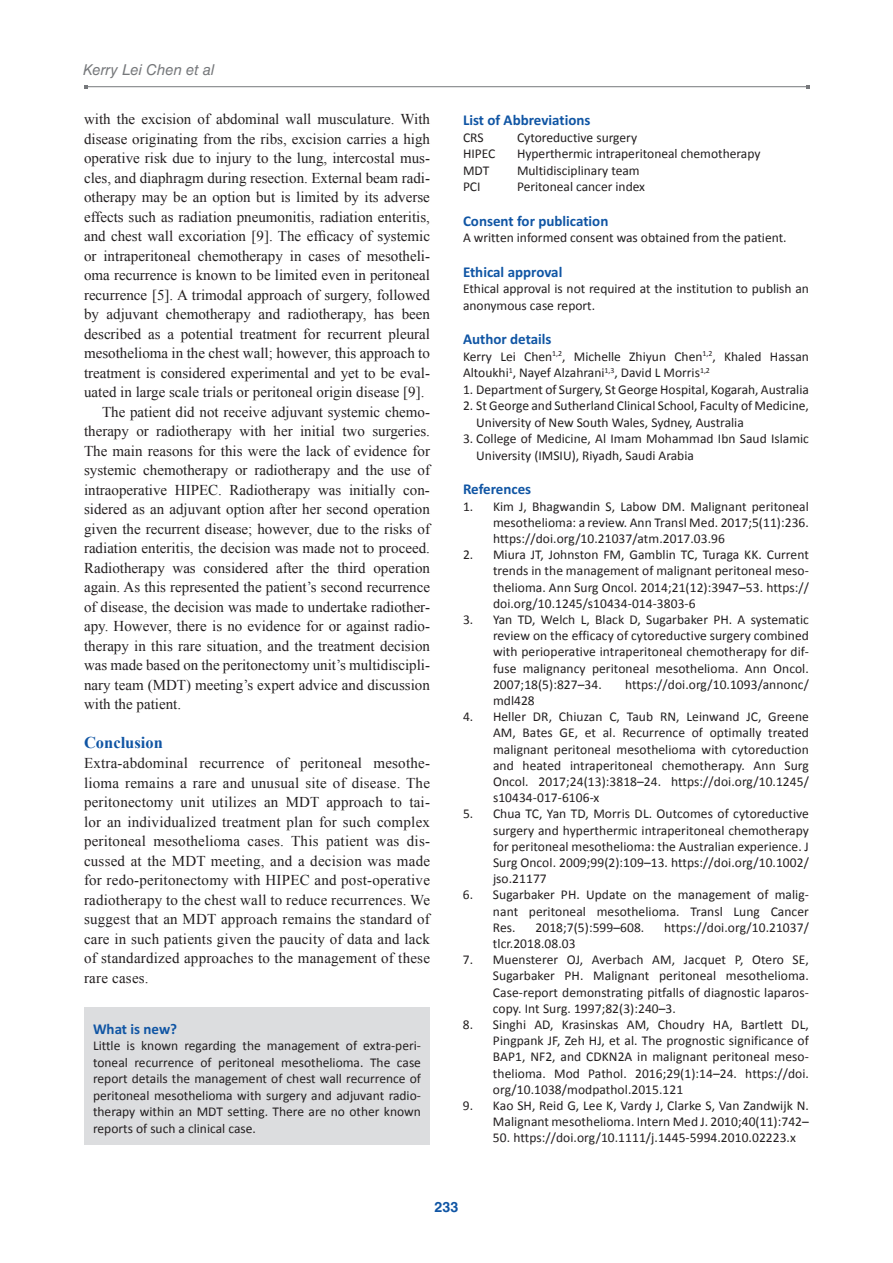
<style>
.page{position:relative;width:893px;height:1263px;background:#fff}
.page>*{position:absolute;margin:0;border:0;box-sizing:border-box;transform-origin:0 0}
.t1{font:700 16.5px "Times New Roman";color:#1055a4}
.t2{font:15px/19.5px "Times New Roman";color:#231f20;text-align:justify}
.t3{font:700 15px "Calibri";color:#1055a4}
.t4{font:italic 15px "Helvetica LT Std";color:#76787b}
.t5{font:700 14.25px "Helvetica LT Std";color:#1055a4}
.t6{font:13.5px/16.2px "Calibri";color:#231f20;text-align:justify}
</style>
<div class="page">
<hr style="left:86px;top:86px;width:721px;height:1px;background:#76787b">
<div style="left:84px;top:1007px;width:346px;height:138px;background:#dcdddf"></div>
<p class="t4" style="left:83px;top:61px;width:133px">Kerry Lei Chen et al</p>
<p class="t2" style="left:84px;top:109px;width:347px">with the excision of abdominal wall musculature. With</p>
<p class="t2" style="left:84px;top:129px;width:347px">disease originating from the ribs, excision carries a high</p>
<p class="t2" style="left:84px;top:148px;width:347px">operative risk due to injury to the lung, intercostal mus-</p>
<p class="t2" style="left:84px;top:168px;width:347px">cles, and diaphragm during resection. External beam radi-</p>
<p class="t2" style="left:84px;top:187px;width:347px">otherapy may be an option but is limited by its adverse</p>
<p class="t2" style="left:84px;top:207px;width:347px">effects such as radiation pneumonitis, radiation enteritis,</p>
<p class="t2" style="left:84px;top:226px;width:347px">and chest wall excoriation [9]. The efficacy of systemic</p>
<p class="t2" style="left:84px;top:246px;width:347px">or intraperitoneal chemotherapy in cases of mesotheli-</p>
<p class="t2" style="left:84px;top:265px;width:347px">oma recurrence is known to be limited even in peritoneal</p>
<p class="t2" style="left:84px;top:285px;width:347px">recurrence [5]. A trimodal approach of surgery, followed</p>
<p class="t2" style="left:84px;top:304px;width:347px">by adjuvant chemotherapy and radiotherapy, has been</p>
<p class="t2" style="left:84px;top:324px;width:347px">described as a potential treatment for recurrent pleural</p>
<p class="t2" style="left:84px;top:343px;width:347px">mesothelioma in the chest wall; however, this approach to</p>
<p class="t2" style="left:84px;top:363px;width:347px">treatment is considered experimental and yet to be eval-</p>
<p class="t2" style="left:84px;top:382px;width:342px">uated in large scale trials or peritoneal origin disease [9].</p>
<p class="t2" style="left:102px;top:402px;width:329px">The patient did not receive adjuvant systemic chemo-</p>
<p class="t2" style="left:84px;top:421px;width:347px">therapy or radiotherapy with her initial two surgeries.</p>
<p class="t2" style="left:84px;top:441px;width:347px">The main reasons for this were the lack of evidence for</p>
<p class="t2" style="left:84px;top:460px;width:347px">systemic chemotherapy or radiotherapy and the use of</p>
<p class="t2" style="left:84px;top:480px;width:347px">intraoperative HIPEC. Radiotherapy was initially con-</p>
<p class="t2" style="left:84px;top:499px;width:347px">sidered as an adjuvant option after her second operation</p>
<p class="t2" style="left:84px;top:519px;width:347px">given the recurrent disease; however, due to the risks of</p>
<p class="t2" style="left:84px;top:538px;width:347px">radiation enteritis, the decision was made not to proceed.</p>
<p class="t2" style="left:84px;top:558px;width:347px">Radiotherapy was considered after the third operation</p>
<p class="t2" style="left:84px;top:577px;width:347px">again. As this represented the patient’s second recurrence</p>
<p class="t2" style="left:84px;top:597px;width:347px">of disease, the decision was made to undertake radiother-</p>
<p class="t2" style="left:84px;top:616px;width:347px">apy. However, there is no evidence for or against radio-</p>
<p class="t2" style="left:84px;top:636px;width:347px">therapy in this rare situation, and the treatment decision</p>
<p class="t2" style="left:84px;top:655px;width:347px">was made based on the peritonectomy unit’s multidiscipli-</p>
<p class="t2" style="left:84px;top:675px;width:347px">nary team (MDT) meeting’s expert advice and discussion</p>
<p class="t2" style="left:84px;top:694px;width:99px">with the patient.</p>
<p class="t1" style="left:84px;top:731px;width:80px">Conclusion</p>
<p class="t2" style="left:84px;top:753px;width:348px">Extra-abdominal recurrence of peritoneal mesothe&shy;lioma remains a rare and unusual site of disease. The peritonectomy unit utilizes an MDT approach to tai&shy;lor an individualized treatment plan for such complex peritoneal mesothelioma cases. This patient was dis&shy;cussed at the MDT meeting, and a decision was made for redo-peritonectomy with HIPEC and post-operative radiotherapy to the chest wall to reduce recurrences. We suggest that an MDT approach remains the standard of care in such patients given the paucity of data and lack of standardized approaches to the management of these rare cases.</p>
<p class="t3" style="left:93px;top:1019px;width:86px">What is new?</p>
<p class="t6" style="left:93px;top:1037px;width:329px">Little is known regarding the management of extra-peri&shy;toneal recurrence of peritoneal mesothelioma. The case report details the management of chest wall recurrence of peritoneal mesothelioma with surgery and adjuvant radio&shy;therapy within an MDT setting. There are no other known reports of such a clinical case.</p>
<p class="t3" style="left:463px;top:111px;width:129px">List of Abbreviations</p>
<p class="t6" style="left:463px;top:129px;width:22px">CRS</p>
<p class="t6" style="left:517px;top:129px;width:122px">Cytoreductive surgery</p>
<p class="t6" style="left:463px;top:145px;width:34px">HIPEC</p>
<p class="t6" style="left:517px;top:145px;width:245px">Hyperthermic intraperitoneal chemotherapy</p>
<p class="t6" style="left:463px;top:162px;width:28px">MDT</p>
<p class="t6" style="left:517px;top:162px;width:124px">Multidisciplinary team</p>
<p class="t6" style="left:463px;top:178px;width:19px">PCI</p>
<p class="t6" style="left:517px;top:178px;width:130px">Peritoneal cancer index</p>
<p class="t3" style="left:463px;top:211px;width:147px">Consent for publication</p>
<p class="t6" style="left:463px;top:229px;width:325px">A written informed consent was obtained from the patient.</p>
<p class="t3" style="left:463px;top:262px;width:101px">Ethical approval</p>
<p class="t6" style="left:463px;top:280px;width:347px">Ethical approval is not required at the institution to publish an anonymous case report.</p>
<p class="t3" style="left:463px;top:330px;width:90px">Author details</p>
<p class="t6" style="left:463px;top:347px;width:347px">Kerry Lei Chen<sup>1,2</sup>, Michelle Zhiyun Chen<sup>1,2</sup>, Khaled Hassan<br>Altoukhi<sup>1</sup>, Nayef Alzahrani<sup>1,3</sup>, David L Morris<sup>1,2</sup></p>
<p class="t6" style="left:463px;top:381px;width:347px">1. Department of Surgery, St George Hospital, Kogarah, Australia</p>
<p class="t6" style="left:476px;top:397px;width:334px;text-indent:-13px">2. St George and Sutherland Clinical School, Faculty of Medicine,<br>University of New South Wales, Sydney, Australia</p>
<p class="t6" style="left:476px;top:430px;width:334px;text-indent:-13px">3. College of Medicine, Al Imam Mohammad Ibn Saud Islamic<br>University (IMSIU), Riyadh, Saudi Arabia</p>
<p class="t3" style="left:463px;top:480px;width:70px">References</p>
<p class="t6" style="left:493px;top:497px;width:317px;text-indent:-30px">1. Kim J, Bhagwandin S, Labow DM. Malignant peritoneal mesothelioma: a review. Ann Transl Med. 2017;5(11):236. https://doi.org/10.21037/atm.2017.03.96</p>
<p class="t6" style="left:493px;top:546px;width:317px;text-indent:-30px">2. Miura JT, Johnston FM, Gamblin TC, Turaga KK. Current trends in the management of malignant peritoneal meso&shy;thelioma. Ann Surg Oncol. 2014;21(12):3947–53. https:// doi.org/10.1245/s10434-014-3803-6</p>
<p class="t6" style="left:493px;top:611px;width:317px;text-indent:-30px">3. Yan TD, Welch L, Black D, Sugarbaker PH. A systematic review on the efficacy of cytoreductive surgery combined with perioperative intraperitoneal chemotherapy for dif&shy;fuse malignancy peritoneal mesothelioma. Ann Oncol.<br>2007;18(5):827–34.</p>
<p class="t6" style="left:625px;top:675px;width:185px">https://doi.org/10.1093/annonc/</p>
<p class="t6" style="left:493px;top:692px;width:43px">mdl428</p>
<p class="t6" style="left:493px;top:708px;width:317px;text-indent:-30px">4. Heller DR, Chiuzan C, Taub RN, Leinwand JC, Greene AM, Bates GE, et al. Recurrence of optimally treated malignant peritoneal mesothelioma with cytoreduction and heated intraperitoneal chemotherapy. Ann Surg Oncol. 2017;24(13):3818–24. https://doi.org/10.1245/ s10434-017-6106-x</p>
<p class="t6" style="left:493px;top:805px;width:317px;text-indent:-30px">5. Chua TC, Yan TD, Morris DL. Outcomes of cytoreductive surgery and hyperthermic intraperitoneal chemotherapy for peritoneal mesothelioma: the Australian experience. J Surg Oncol. 2009;99(2):109–13. https://doi.org/10.1002/ jso.21177</p>
<p class="t6" style="left:493px;top:886px;width:317px;text-indent:-30px">6. Sugarbaker PH. Update on the management of malig&shy;nant peritoneal mesothelioma. Transl Lung Cancer Res.</p>
<p class="t6" style="left:536px;top:918px;width:110px">2018;7(5):599–608.</p>
<p class="t6" style="left:664px;top:918px;width:146px">https://doi.org/10.21037/</p>
<p class="t6" style="left:493px;top:935px;width:84px">tlcr.2018.08.03</p>
<p class="t6" style="left:493px;top:951px;width:317px;text-indent:-30px">7. Muensterer OJ, Averbach AM, Jacquet P, Otero SE, Sugarbaker PH. Malignant peritoneal mesothelioma.<br>Case-report demonstrating pitfalls of diagnostic laparos&shy;copy. Int Surg. 1997;82(3):240–3.</p>
<p class="t6" style="left:493px;top:1016px;width:317px;text-indent:-30px">8. Singhi AD, Krasinskas AM, Choudry HA, Bartlett DL, Pingpank JF, Zeh HJ, et al. The prognostic significance of BAP1, NF2, and CDKN2A in malignant peritoneal meso&shy;thelioma. Mod Pathol. 2016;29(1):14–24. https://doi. org/10.1038/modpathol.2015.121</p>
<p class="t6" style="left:463px;top:1097px;width:347px;text-align:right">9. Kao SH, Reid G, Lee K, Vardy J, Clarke S, Van Zandwijk N.<br>Malignant mesothelioma. Intern Med J. 2010;40(11):742–</p>
<p class="t6" style="left:493px;top:1129px;width:304px">50. https://doi.org/10.1111/j.1445-5994.2010.02223.x</p>
<p class="t5" style="left:435px;top:1198px;width:25px">233</p>
</div>
